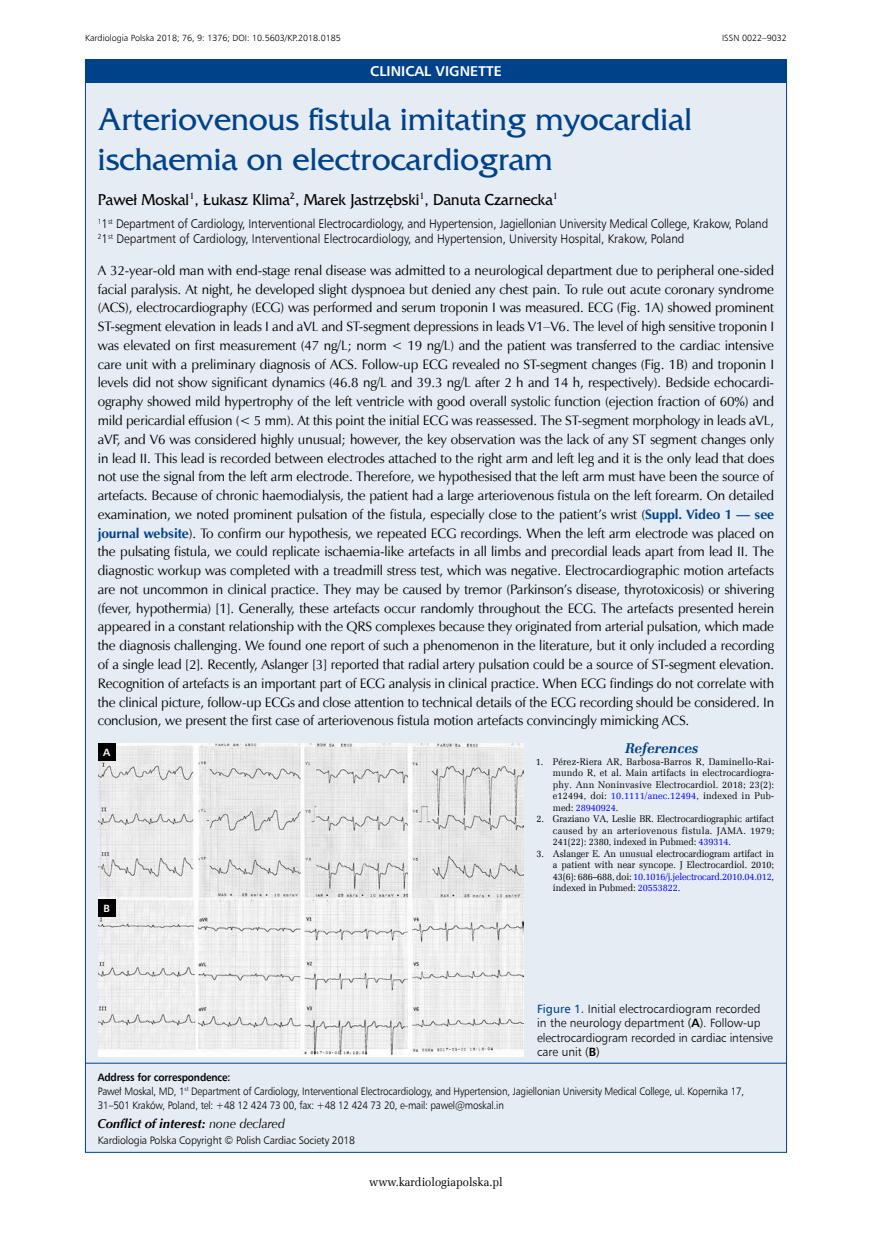
<style>
.page{position:relative;width:872px;height:1234px;background:#fff}
.page>*{position:absolute;margin:0;border:0;box-sizing:border-box;transform-origin:0 0}
.t1{font:33px/39px "France";color:#004289}
.t2{font:16.5px "France";color:#000;scale:.94 1}
.t3{font:700 14.25px "Humnst 777 EU";color:#fff}
.t4{font:italic 700 14.25px "Zapf Ellipt EU";color:#004289}
.t5{font:13.65px/18.8px "Zapf Humnst EU";letter-spacing:-.01em;color:#000;text-align:justify}
.t6{font:italic 700 12.75px "Zapf Humnst EU";color:#000}
.t7{font:12.6px/15px "Humnst 777 Lt EU";letter-spacing:-.01em;color:#000;scale:.93 1}
.t8{font:12px/14.4px "Humnst 777 Lt EU";color:#000}
.t9{font:12px "Zapf Ellipt EU";color:#000;scale:.95 1}
.t10{font:10.8px/14.2px "Humnst 777 Lt EU";letter-spacing:-.015em;color:#000;scale:.92 1}
.t11{font:10.8px "Humnst 777 Lt EU";letter-spacing:-.015em;color:#000}
.t12{font:700 10.8px "Humnst 777 EU";letter-spacing:-.015em;color:#000;scale:.92 1}
.t13{font:700 10.5px "Humnst 777 EU";color:#fff}
.t14{font:9.75px/11.6px "Zapf Ellipt EU";letter-spacing:-.01em;color:#000;text-align:justify;scale:.95 1}
.t15{font:9px "Humnst 777 Lt EU";color:#000}
.s1{font-weight:700;color:#004289}
.s2{color:#00f}
.s3{font-family:"Humnst 777 EU";color:#004289}
.s4{font-family:"Humnst 777 EU";font-weight:700}
.s5{font-weight:400}
</style>
<div class="page">
<div style="left:85px;top:60px;width:702px;height:1092px;background:#e6ecf3;border:1px solid #004289"></div>
<div style="left:85px;top:59px;width:702px;height:24px;background:#004289"></div>
<hr style="left:85px;top:1062px;width:702px;height:1px;background:#004289">
<img style="left:98px;top:743px;width:425px;height:313px">
<div style="left:98px;top:743px;width:17px;height:17px;background:#000"></div>
<div style="left:98px;top:899px;width:17px;height:17px;background:#000"></div>
<p class="t15" style="left:85px;top:33px;width:257px">Kardiologia Polska 2018; 76, 9: 1376; DOI: 10.5603/KP.2018.0185</p>
<p class="t15" style="left:722px;top:33px;width:66px">ISSN 0022–9032</p>
<p class="t3" style="left:370px;top:62px;width:133px">CLINICAL VIGNETTE</p>
<h1 class="t1" style="left:98px;top:100px;width:596px">Arteriovenous fistula imitating myocardial ischaemia on electrocardiogram</h1>
<p class="t2" style="left:98px;top:190px;width:491px">Paweł Moskal<sup>1</sup>, Łukasz Klima<sup>2</sup>, Marek Jastrzębski<sup>1</sup>, Danuta Czarnecka<sup>1</sup></p>
<p class="t7" style="left:98px;top:216px;width:722px"><sup>1</sup>1<sup>st</sup> Department of Cardiology, Interventional Electrocardiology, and Hypertension, Jagiellonian University Medical College, Krakow, Poland<br><sup>2</sup>1<sup>st</sup> Department of Cardiology, Interventional Electrocardiology, and Hypertension, University Hospital, Krakow, Poland</p>
<p class="t5" style="left:98px;top:261px;width:678px">A 32-year-old man with end-stage renal disease was admitted to a neurological department due to peripheral one-sided facial paralysis. At night, he developed slight dyspnoea but denied any chest pain. To rule out acute coronary syndrome (ACS), electrocardiography (ECG) was performed and serum troponin I was measured. ECG (Fig. 1A) showed prominent ST-segment elevation in leads I and aVL and ST-segment depressions in leads V1–V6. The level of high sensitive troponin I was elevated on first measurement (47 ng/L; norm &lt; 19 ng/L) and the patient was transferred to the cardiac intensive care unit with a preliminary diagnosis of ACS. Follow-up ECG revealed no ST-segment changes (Fig. 1B) and troponin I levels did not show significant dynamics (46.8 ng/L and 39.3 ng/L after 2 h and 14 h, respectively). Bedside echocardi&shy;ography showed mild hypertrophy of the left ventricle with good overall systolic function (ejection fraction of 60%) and mild pericardial effusion (&lt; 5 mm). At this point the initial ECG was reassessed. The ST-segment morphology in leads aVL, aVF, and V6 was considered highly unusual; however, the key observation was the lack of any ST segment changes only in lead II. This lead is recorded between electrodes attached to the right arm and left leg and it is the only lead that does not use the signal from the left arm electrode. Therefore, we hypothesised that the left arm must have been the source of artefacts. Because of chronic haemodialysis, the patient had a large arteriovenous fistula on the left forearm. On detailed examination, we noted prominent pulsation of the fistula, especially close to the patient’s wrist (<span class="s1">Suppl. Video 1 — see journal website</span>). To confirm our hypothesis, we repeated ECG recordings. When the left arm electrode was placed on the pulsating fistula, we could replicate ischaemia-like artefacts in all limbs and precordial leads apart from lead II. The diagnostic workup was completed with a treadmill stress test, which was negative. Electrocardiographic motion artefacts are not uncommon in clinical practice. They may be caused by tremor (Parkinson’s disease, thyrotoxicosis) or shivering (fever, hypothermia) [1]. Generally, these artefacts occur randomly throughout the ECG. The artefacts presented herein appeared in a constant relationship with the QRS complexes because they originated from arterial pulsation, which made the diagnosis challenging. We found one report of such a phenomenon in the literature, but it only included a recording of a single lead [2]. Recently, Aslanger [3] reported that radial artery pulsation could be a source of ST-segment elevation.<br>Recognition of artefacts is an important part of ECG analysis in clinical practice. When ECG findings do not correlate with the clinical picture, follow-up ECGs and close attention to technical details of the ECG recording should be considered. In conclusion, we present the first case of arteriovenous fistula motion artefacts convincingly mimicking ACS.</p>
<p class="t4" style="left:625px;top:739px;width:75px">References</p>
<p class="t14" style="left:553px;top:755px;width:234px;text-indent:-17px">1. Pérez-Riera AR, Barbosa-Barros R, Daminello-Rai&shy;mundo R, et al. Main artifacts in electrocardiogra&shy;phy. Ann Noninvasive Electrocardiol. 2018; 23(2): e12494, doi: <span class="s2">10.1111/anec.12494</span>, indexed in Pub&shy;med: <span class="s2">28940924</span>.</p>
<p class="t14" style="left:553px;top:813px;width:234px;text-indent:-17px">2. Graziano VA, Leslie BR. Electrocardiographic artifact caused by an arteriovenous fistula. JAMA. 1979; 241(22): 2380, indexed in Pubmed: <span class="s2">439314</span>.</p>
<p class="t14" style="left:553px;top:847px;width:234px;text-indent:-17px">3. Aslanger E. An unusual electrocardiogram artifact in a patient with near syncope. J Electrocardiol. 2010; 43(6): 686–688, doi: <span class="s2">10.1016/j.jelectrocard.2010.04.012</span>, indexed in Pubmed: <span class="s2">20553822</span>.</p>
<p class="t13" style="left:103px;top:745px;width:9px">A</p>
<p class="t13" style="left:103px;top:901px;width:8px">B</p>
<p class="t8" style="left:537px;top:1001px;width:237px"><span class="s3">Figure 1.</span> Initial electrocardiogram recorded<br>in the neurology department (<span class="s4">A</span>). Follow-up electrocardiogram recorded in cardiac intensive care unit (<span class="s4">B</span>)</p>
<p class="t12" style="left:98px;top:1069px;width:146px">Address for correspondence:</p>
<p class="t10" style="left:98px;top:1083px;width:704px">Paweł Moskal, MD, 1<sup>st</sup> Department of Cardiology, Interventional Electrocardiology, and Hypertension, Jagiellonian University Medical College, ul. Kopernika 17,<br>31–501 Kraków, Poland, tel: +48 12 424 73 00, fax: +48 12 424 73 20, e-mail: pawel@moskal.in</p>
<p class="t6" style="left:98px;top:1115px;width:189px">Conflict of interest: <span class="s5">none declared</span></p>
<p class="t11" style="left:98px;top:1133px;width:259px">Kardiologia Polska Copyright © Polish Cardiac Society 2018</p>
<p class="t9" style="left:369px;top:1174px;width:142px">www.kardiologiapolska.pl</p>
</div>
